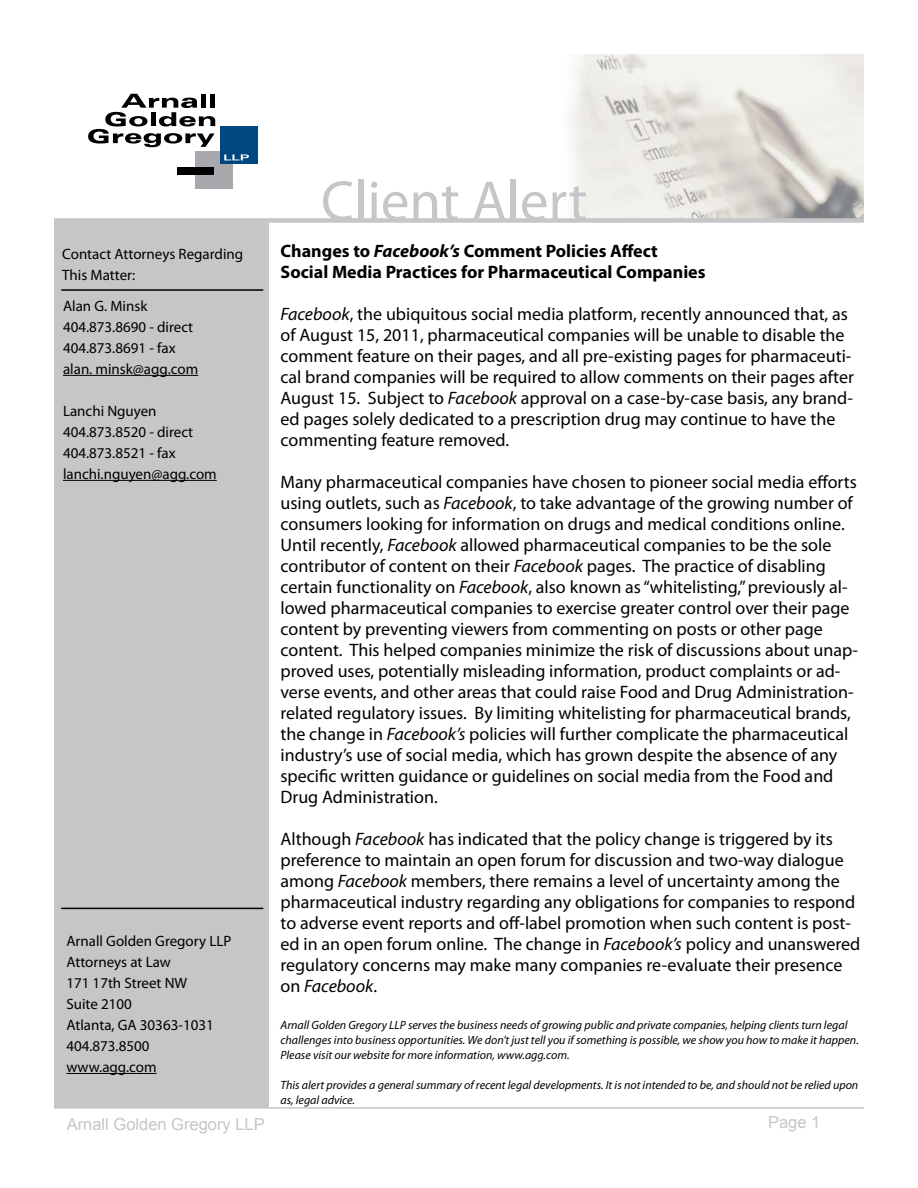
<style>
.page{position:relative;width:918px;height:1188px;background:#fff}
.page>*{position:absolute;margin:0;border:0;box-sizing:border-box;transform-origin:0 0}
.t1{font:57px "Myriad Pro";color:#c5c6c8}
.t2{font:18px/21px "Myriad Pro";color:#000}
.t3{font:700 18px/21px "Myriad Pro";color:#000}
.t4{font:16.5px "Arial";color:#c5c6c8}
.t5{font:15px/21px "Myriad Pro";color:#000}
.t6{font:italic 12px/15px "Myriad Pro";color:#000}
.s1{font-style:italic}
</style>
<div class="page">
<div style="left:54px;top:176px;width:214px;height:932px;background:#c5c6c8"></div>
<hr style="left:66px;top:1073px;width:91px;height:1px;background:#000">
<hr style="left:61px;top:908px;width:202px;height:1px;background:#000">
<hr style="left:61px;top:289px;width:202px;height:2px;background:#000">
<hr style="left:54px;top:1107px;width:810px;height:2px;background:#c5c6c8">
<img style="left:54px;top:55px;width:810px;height:163px">
<div style="left:195px;top:151px;width:37px;height:38px;background:#a7a9ac"></div>
<div style="left:177px;top:167px;width:36px;height:7px;background:#000"></div>
<div style="left:220px;top:126px;width:37px;height:38px;background:#00467f"></div>
<svg style="left:224px;top:154px;width:25px;height:6px"></svg>
<svg style="left:88px;top:94px;width:127px;height:53px"></svg>
<div style="left:54px;top:218px;width:810px;height:5px;background:#c5c6c8"></div>
<hr style="left:63px;top:375px;width:135px;height:1px;background:#000">
<hr style="left:63px;top:480px;width:154px;height:1px;background:#000">
<p class="t5" style="left:62px;top:243px;width:182px">Contact Attorneys Regarding<br>This Matter:</p>
<p class="t5" style="left:63px;top:295px;width:137px">Alan G. Minsk<br>404.873.8690 - direct<br>404.873.8691 - fax alan. minsk@agg.com</p>
<p class="t5" style="left:63px;top:400px;width:155px">Lanchi Nguyen<br>404.873.8520 - direct<br>404.873.8521 - fax lanchi.nguyen@agg.com</p>
<p class="t5" style="left:66px;top:930px;width:167px">Arnall Golden Gregory LLP<br>Attorneys at Law<br>171 17th Street NW<br>Suite 2100<br>Atlanta, GA 30363-1031<br>404.873.8500 www.agg.com</p>
<h1 class="t1" style="left:321px;top:166px;width:268px">Client Alert</h1>
<p class="t3" style="left:280px;top:239px;width:427px">Changes to <span class="s1">Facebook’s</span> Comment Policies Affect<br>Social Media Practices for Pharmaceutical Companies</p>
<p class="t2" style="left:280px;top:303px;width:575px"><span class="s1">Facebook</span>, the ubiquitous social media platform, recently announced that, as of August 15, 2011, pharmaceutical companies will be unable to disable the comment feature on their pages, and all pre-existing pages for pharmaceuti&shy;cal brand companies will be required to allow comments on their pages after August 15. Subject to <span class="s1">Facebook</span> approval on a case-by-case basis, any brand&shy;ed pages solely dedicated to a prescription drug may continue to have the commenting feature removed.</p>
<p class="t2" style="left:280px;top:471px;width:579px">Many pharmaceutical companies have chosen to pioneer social media efforts using outlets, such as <span class="s1">Facebook</span>, to take advantage of the growing number of consumers looking for information on drugs and medical conditions online.<br>Until recently, <span class="s1">Facebook</span> allowed pharmaceutical companies to be the sole contributor of content on their <span class="s1">Facebook</span> pages. The practice of disabling certain functionality on <span class="s1">Facebook</span>, also known as “whitelisting,” previously al&shy;lowed pharmaceutical companies to exercise greater control over their page content by preventing viewers from commenting on posts or other page content. This helped companies minimize the risk of discussions about unap&shy;proved uses, potentially misleading information, product complaints or ad&shy;verse events, and other areas that could raise Food and Drug Administration&shy;related regulatory issues. By limiting whitelisting for pharmaceutical brands, the change in <span class="s1">Facebook’s</span> policies will further complicate the pharmaceutical industry’s use of social media, which has grown despite the absence of any specific written guidance or guidelines on social media from the Food and Drug Administration.</p>
<p class="t2" style="left:280px;top:828px;width:581px">Although <span class="s1">Facebook</span> has indicated that the policy change is triggered by its preference to maintain an open forum for discussion and two-way dialogue among <span class="s1">Facebook</span> members, there remains a level of uncertainty among the pharmaceutical industry regarding any obligations for companies to respond to adverse event reports and off-label promotion when such content is post&shy;ed in an open forum online. The change in <span class="s1">Facebook’s</span> policy and unanswered regulatory concerns may make many companies re-evaluate their presence on <span class="s1">Facebook</span>.</p>
<p class="t6" style="left:280px;top:1017px;width:580px">Arnall Golden Gregory LLP serves the business needs of growing public and private companies, helping clients turn legal challenges into business opportunities. We don’t just tell you if something is possible, we show you how to make it happen.<br>Please visit our website for more information, www.agg.com.</p>
<p class="t6" style="left:280px;top:1077px;width:579px">This alert provides a general summary of recent legal developments. It is not intended to be, and should not be relied upon as, legal advice.</p>
<p class="t4" style="left:67px;top:1114px;width:200px">Arnall Golden Gregory LLP</p>
<p class="t4" style="left:768px;top:1111px;width:54px">Page 1</p>
</div>
